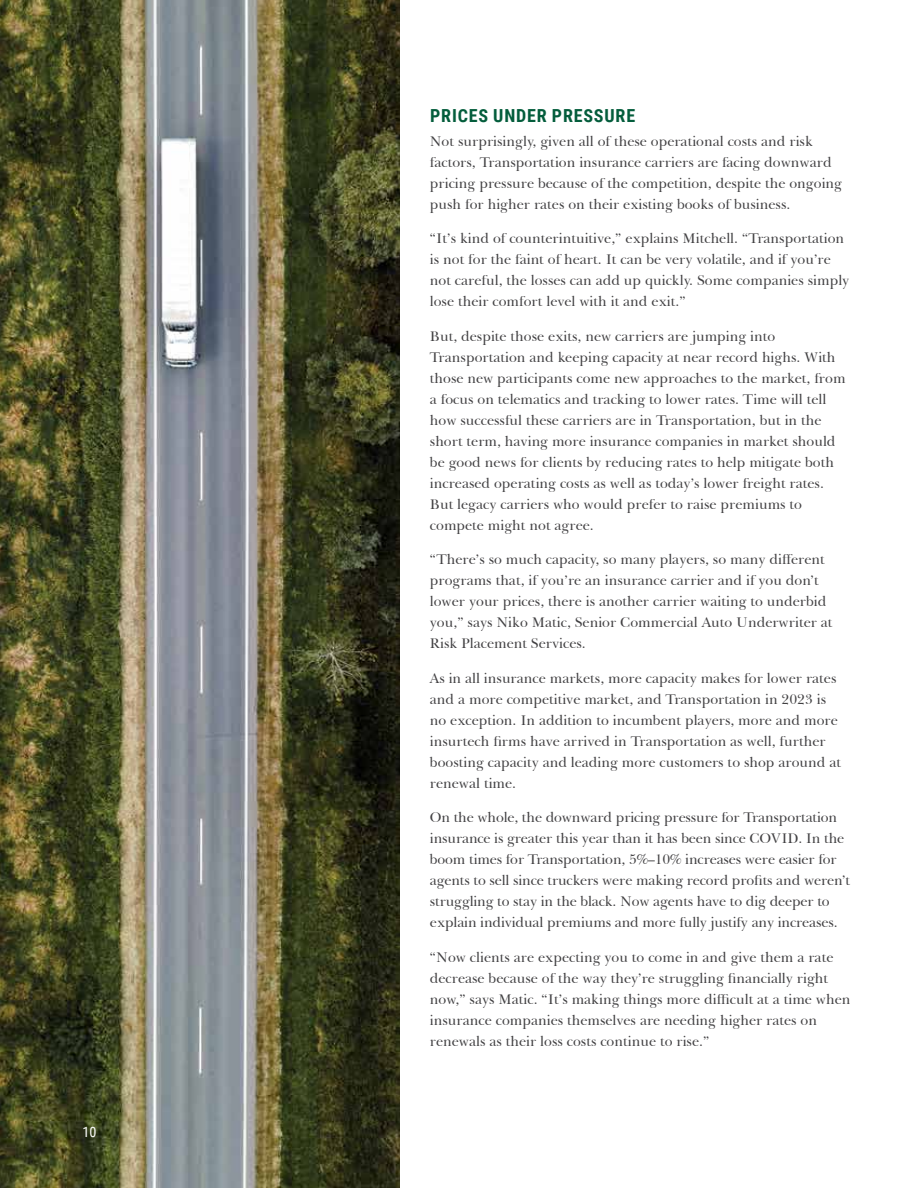
<style>
.page{position:relative;width:918px;height:1188px;background:#fff}
.page>*{position:absolute;margin:0;border:0;box-sizing:border-box;transform-origin:0 0}
.t1{font:700 18px "Roboto Condensed";letter-spacing:.045em;color:#045d3c}
.t2{font:14.25px/21px "Baskerville BT";color:#414042}
.t3{font:14.25px "Roboto Condensed";color:#fff}
</style>
<div class="page">
<img style="left:0;top:0;width:399px;height:1188px">
<hr style="left:917px;top:106px;width:1px;height:348px;background:#5c2f92">
<p class="t3" style="left:82px;top:1122px;width:16px">10</p>
<p class="t1" style="left:430px;top:102px;width:206px">PRICES UNDER PRESSURE</p>
<p class="t2" style="left:430px;top:130px;width:414px">Not surprisingly, given all of these operational costs and risk factors, Transportation insurance carriers are facing downward pricing pressure because of the competition, despite the ongoing push for higher rates on their existing books of business.</p>
<p class="t2" style="left:430px;top:228px;width:421px">“It’s kind of counterintuitive,” explains Mitchell. “Transportation is not for the faint of heart. It can be very volatile, and if you’re not careful, the losses can add up quickly. Some companies simply lose their comfort level with it and exit.”</p>
<p class="t2" style="left:430px;top:325px;width:417px">But, despite those exits, new carriers are jumping into Transportation and keeping capacity at near record highs. With those new participants come new approaches to the market, from a focus on telematics and tracking to lower rates. Time will tell how successful these carriers are in Transportation, but in the short term, having more insurance companies in market should be good news for clients by reducing rates to help mitigate both increased operating costs as well as today’s lower freight rates.<br>But legacy carriers who would prefer to raise premiums to compete might not agree.</p>
<p class="t2" style="left:430px;top:549px;width:404px">“There’s so much capacity, so many players, so many different programs that, if you’re an insurance carrier and if you don’t lower your prices, there is another carrier waiting to underbid you,” says Niko Matic, Senior Commercial Auto Underwriter at Risk Placement Services.</p>
<p class="t2" style="left:430px;top:668px;width:413px">As in all insurance markets, more capacity makes for lower rates and a more competitive market, and Transportation in 2023 is no exception. In addition to incumbent players, more and more insurtech firms have arrived in Transportation as well, further boosting capacity and leading more customers to shop around at renewal time.</p>
<p class="t2" style="left:430px;top:807px;width:422px">On the whole, the downward pricing pressure for Transportation insurance is greater this year than it has been since COVID. In the boom times for Transportation, 5%–10% increases were easier for agents to sell since truckers were making record profits and weren’t struggling to stay in the black. Now agents have to dig deeper to explain individual premiums and more fully justify any increases.</p>
<p class="t2" style="left:430px;top:947px;width:422px">“Now clients are expecting you to come in and give them a rate decrease because of the way they’re struggling financially right now,” says Matic. “It’s making things more difficult at a time when insurance companies themselves are needing higher rates on renewals as their loss costs continue to rise.”</p>
</div>
